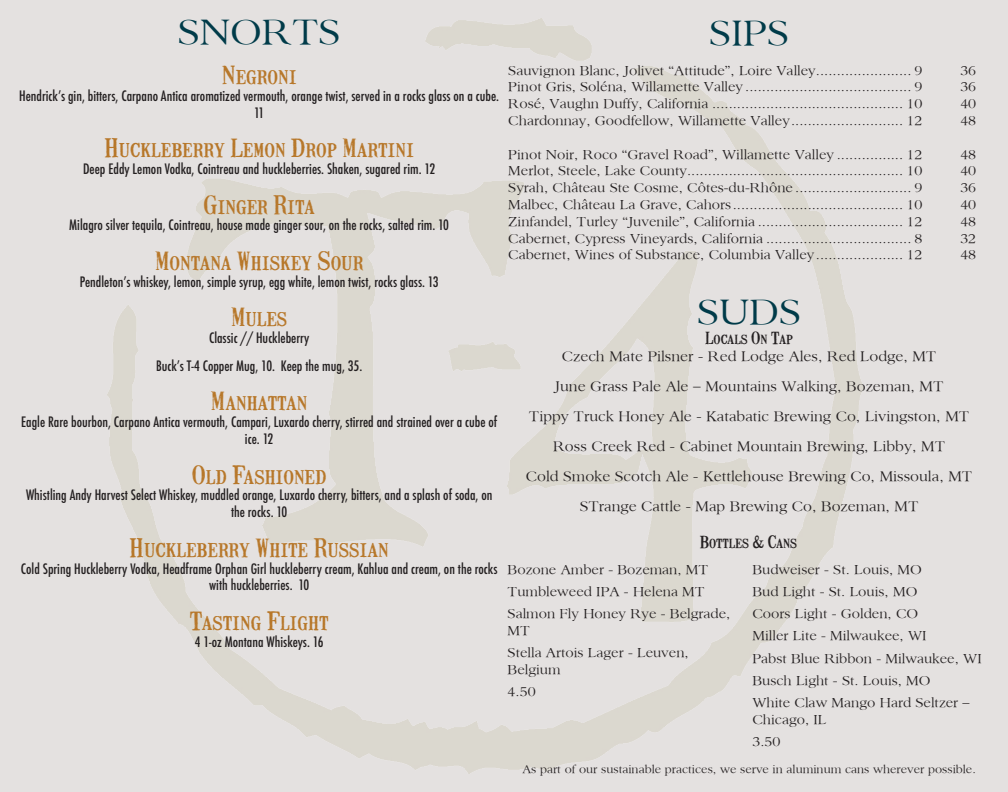
<style>
.page{position:relative;width:1008px;height:792px;background:#e4e1e0}
.page>*{position:absolute;margin:0;border:0;box-sizing:border-box;transform-origin:0 0}
.t1{font:38px "Sanford";color:#003b49}
.Drink_Menu_Header{font:24px "Mailart Rubberstamp";color:#b77729}
.t2{font:16px "Mailart Rubberstamp";color:#231f20}
.Beer_Headers{font:15px "Sanford";color:#231f20}
.Glass_Wine_Header{font:14px "Sanford";color:#231f20}
.Drink_Menu_Descripti{font:500 condensed 14px/16.8px "Futura";color:#231f20;text-align:center}
.Bottle_Beers{font:14px/16.8px "Sanford";color:#231f20}
.t3{font:12px "Sanford";color:#231f20}
</style>
<div class="page">
<p class="t1" style="left:178px;top:10px;width:164px">SNORTS</p>
<p class="Drink_Menu_Header" style="left:222px;top:56px;width:76px">Negroni</p>
<p class="Drink_Menu_Descripti" style="left:19px;top:87px;width:482px">Hendrick’s gin, bitters, Carpano Antica aromatized vermouth, orange twist, served in a rocks glass on a cube.<br>11</p>
<p class="Drink_Menu_Header" style="left:104px;top:130px;width:311px">Huckleberry Lemon Drop Martini</p>
<p class="Drink_Menu_Descripti" style="left:83px;top:160px;width:354px">Deep Eddy Lemon Vodka, Cointreau and huckleberries. Shaken, sugared rim. 12</p>
<p class="Drink_Menu_Header" style="left:204px;top:186px;width:113px">Ginger Rita</p>
<p class="Drink_Menu_Descripti" style="left:69px;top:217px;width:381px">Milagro silver tequila, Cointreau, house made ginger sour, on the rocks, salted rim. 10</p>
<p class="Drink_Menu_Header" style="left:155px;top:242px;width:210px">Montana Whiskey Sour</p>
<p class="Drink_Menu_Descripti" style="left:80px;top:273px;width:360px">Pendleton’s whiskey, lemon, simple syrup, egg white, lemon twist, rocks glass. 13</p>
<p class="Drink_Menu_Header" style="left:231px;top:299px;width:58px">Mules</p>
<p class="Drink_Menu_Descripti" style="left:209px;top:330px;width:102px">Classic // Huckleberry</p>
<p class="Drink_Menu_Descripti" style="left:156px;top:357px;width:208px">Buck’s T-4 Copper Mug, 10. Keep the mug, 35.</p>
<p class="Drink_Menu_Header" style="left:211px;top:383px;width:98px">Manhattan</p>
<p class="Drink_Menu_Descripti" style="left:21px;top:414px;width:478px">Eagle Rare bourbon, Carpano Antica vermouth, Campari, Luxardo cherry, stirred and strained over a cube of ice. 12</p>
<p class="Drink_Menu_Header" style="left:192px;top:456px;width:136px">Old Fashioned</p>
<p class="Drink_Menu_Descripti" style="left:26px;top:487px;width:468px">Whistling Andy Harvest Select Whiskey, muddled orange, Luxardo cherry, bitters, and a splash of soda, on the rocks. 10</p>
<p class="Drink_Menu_Header" style="left:130px;top:529px;width:261px">Huckleberry White Russian</p>
<p class="Drink_Menu_Descripti" style="left:21px;top:560px;width:478px">Cold Spring Huckleberry Vodka, Headframe Orphan Girl huckleberry cream, Kahlua and cream, on the rocks with huckleberries. 10</p>
<p class="Drink_Menu_Header" style="left:190px;top:602px;width:140px">Tasting Flight</p>
<p class="Drink_Menu_Descripti" style="left:195px;top:633px;width:130px">4 1-oz Montana Whiskeys. 16</p>
<p class="t1" style="left:709px;top:10px;width:81px">SIPS</p>
<p class="Glass_Wine_Header" style="left:508px;top:62px;width:416px">Sauvignon Blanc, Jolivet “Attitude”, Loire Valley....................... 9</p>
<p class="Glass_Wine_Header" style="left:960px;top:62px;width:17px">36</p>
<p class="Glass_Wine_Header" style="left:508px;top:78px;width:416px">Pinot Gris, Soléna, Willamette Valley ........................................ 9</p>
<p class="Glass_Wine_Header" style="left:960px;top:78px;width:17px">36</p>
<p class="Glass_Wine_Header" style="left:508px;top:95px;width:416px">Rosé, Vaughn Duffy, California .............................................. 10</p>
<p class="Glass_Wine_Header" style="left:960px;top:95px;width:17px">40</p>
<p class="Glass_Wine_Header" style="left:508px;top:112px;width:416px">Chardonnay, Goodfellow, Willamette Valley........................... 12</p>
<p class="Glass_Wine_Header" style="left:960px;top:112px;width:17px">48</p>
<p class="Glass_Wine_Header" style="left:508px;top:146px;width:416px">Pinot Noir, Roco “Gravel Road”, Willamette Valley ................ 12</p>
<p class="Glass_Wine_Header" style="left:960px;top:146px;width:17px">48</p>
<p class="Glass_Wine_Header" style="left:508px;top:162px;width:416px">Merlot, Steele, Lake County.................................................... 10</p>
<p class="Glass_Wine_Header" style="left:960px;top:162px;width:17px">40</p>
<p class="Glass_Wine_Header" style="left:508px;top:179px;width:416px">Syrah, Château Ste Cosme, Côtes-du-Rhône ............................ 9</p>
<p class="Glass_Wine_Header" style="left:960px;top:179px;width:17px">36</p>
<p class="Glass_Wine_Header" style="left:508px;top:196px;width:416px">Malbec, Château La Grave, Cahors......................................... 10</p>
<p class="Glass_Wine_Header" style="left:960px;top:196px;width:17px">40</p>
<p class="Glass_Wine_Header" style="left:508px;top:213px;width:416px">Zinfandel, Turley “Juvenile”, California ................................... 12</p>
<p class="Glass_Wine_Header" style="left:960px;top:213px;width:17px">48</p>
<p class="Glass_Wine_Header" style="left:508px;top:230px;width:416px">Cabernet, Cypress Vineyards, California ................................... 8</p>
<p class="Glass_Wine_Header" style="left:960px;top:230px;width:17px">32</p>
<p class="Glass_Wine_Header" style="left:508px;top:246px;width:416px">Cabernet, Wines of Substance, Columbia Valley..................... 12</p>
<p class="Glass_Wine_Header" style="left:960px;top:246px;width:17px">48</p>
<p class="t1" style="left:697px;top:289px;width:105px">SUDS</p>
<p class="t2" style="left:705px;top:325px;width:89px">Locals On Tap</p>
<p class="Beer_Headers" style="left:562px;top:347px;width:376px">Czech Mate Pilsner - Red Lodge Ales, Red Lodge, MT</p>
<p class="Beer_Headers" style="left:555px;top:377px;width:391px">June Grass Pale Ale – Mountains Walking, Bozeman, MT</p>
<p class="Beer_Headers" style="left:529px;top:407px;width:442px">Tippy Truck Honey Ale - Katabatic Brewing Co, Livingston, MT</p>
<p class="Beer_Headers" style="left:553px;top:437px;width:394px">Ross Creek Red - Cabinet Mountain Brewing, Libby, MT</p>
<p class="Beer_Headers" style="left:526px;top:467px;width:448px">Cold Smoke Scotch Ale - Kettlehouse Brewing Co, Missoula, MT</p>
<p class="Beer_Headers" style="left:580px;top:497px;width:340px">STrange Cattle - Map Brewing Co, Bozeman, MT</p>
<p class="t2" style="left:700px;top:530px;width:99px">Bottles &amp; Cans</p>
<p class="Bottle_Beers" style="left:508px;top:560px;width:202px">Bozone Amber - Bozeman, MT</p>
<p class="Bottle_Beers" style="left:508px;top:583px;width:199px">Tumbleweed IPA - Helena MT</p>
<p class="Bottle_Beers" style="left:508px;top:605px;width:224px">Salmon Fly Honey Rye - Belgrade,<br>MT</p>
<p class="Bottle_Beers" style="left:508px;top:644px;width:183px">Stella Artois Lager - Leuven,<br>Belgium</p>
<p class="Bottle_Beers" style="left:508px;top:683px;width:30px">4.50</p>
<p class="Bottle_Beers" style="left:752px;top:560px;width:171px">Budweiser - St. Louis, MO</p>
<p class="Bottle_Beers" style="left:752px;top:583px;width:166px">Bud Light - St. Louis, MO</p>
<p class="Bottle_Beers" style="left:752px;top:605px;width:167px">Coors Light - Golden, CO</p>
<p class="Bottle_Beers" style="left:752px;top:627px;width:176px">Miller Lite - Milwaukee, WI</p>
<p class="Bottle_Beers" style="left:752px;top:649px;width:231px">Pabst Blue Ribbon - Milwaukee, WI</p>
<p class="Bottle_Beers" style="left:752px;top:671px;width:180px">Busch Light - St. Louis, MO</p>
<p class="Bottle_Beers" style="left:752px;top:694px;width:219px">White Claw Mango Hard Seltzer –<br>Chicago, IL</p>
<p class="Bottle_Beers" style="left:752px;top:733px;width:30px">3.50</p>
<p class="t3" style="left:522px;top:762px;width:455px">As part of our sustainable practices, we serve in aluminum cans wherever possible.</p>
</div>
